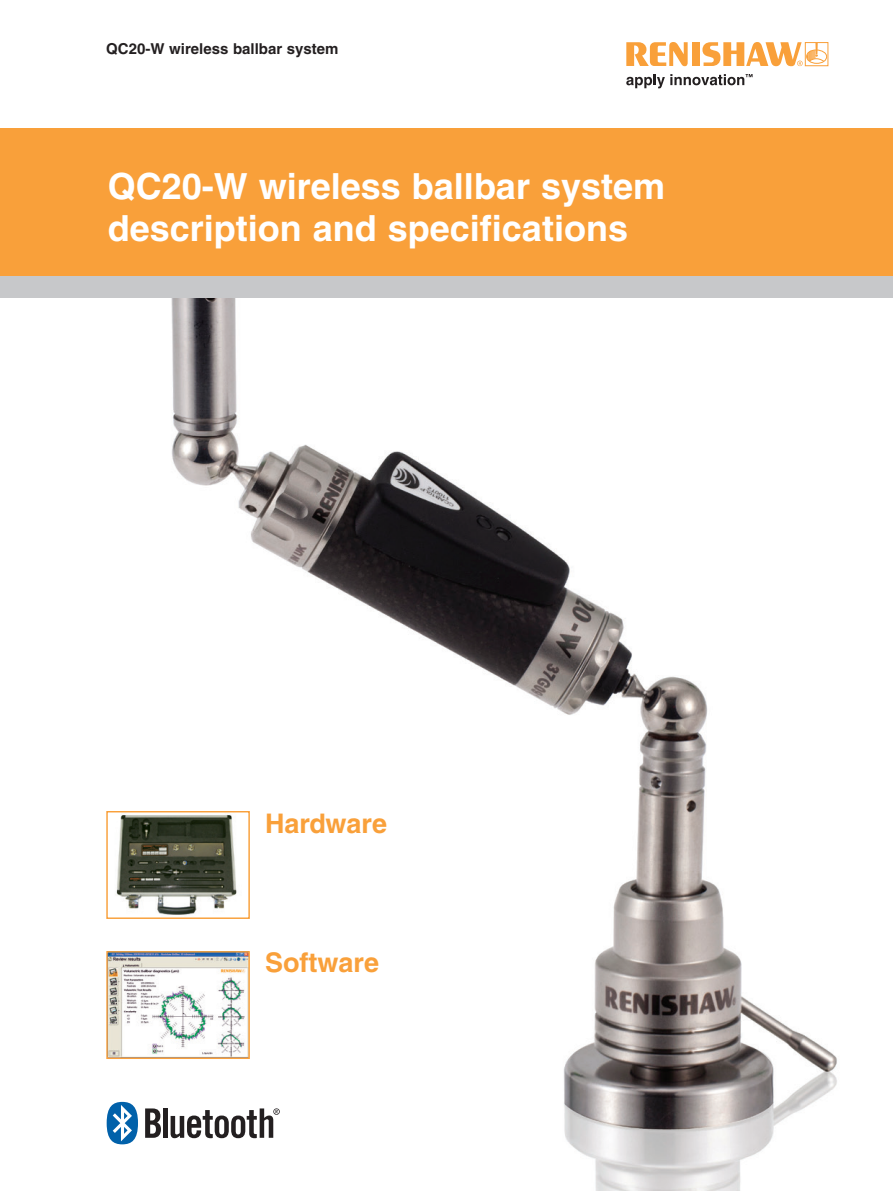
<style>
.page{position:relative;width:893px;height:1191px;background:#fff}
.page>*{position:absolute;margin:0;border:0;box-sizing:border-box;transform-origin:0 0}
.t1{font:700 36px/42px "Helvetica";color:#fff}
.t2{font:700 27px "Helvetica";color:#f9a03a}
.t3{font:700 15px "Helvetica";color:#231f20}
</style>
<div class="page">
<img style="left:106px;top:298px;width:731px;height:893px">
<div style="left:0;top:128px;width:893px;height:148px;background:#f9a03a"></div>
<div style="left:0;top:276px;width:893px;height:22px;background:#c7c8ca"></div>
<div style="left:107px;top:811px;width:142px;height:107px;background:#fff"></div>
<img style="left:115px;top:815px;width:122px;height:100px">
<div style="left:106px;top:811px;width:144px;height:108px;border:1px solid #f9a03a"></div>
<img style="left:108px;top:953px;width:140px;height:104px">
<div style="left:106px;top:951px;width:144px;height:108px;border:1px solid #f9a03a"></div>
<svg style="left:626px;top:42px;width:62px;height:24px"></svg>
<div style="left:692px;top:42px;width:8px;height:24px;background:#f9a03a"></div>
<div style="left:805px;top:42px;width:23px;height:24px;border:1px solid #f9a03a"></div>
<div style="left:806px;top:50px;width:21px;height:14px;border:1px solid #f9a03a;border-radius:50%"></div>
<svg style="left:702px;top:42px;width:122px;height:24px"></svg>
<svg style="left:626px;top:74px;width:127px;height:14px"></svg>
<svg style="left:145px;top:1108px;width:16px;height:29px"></svg>
<div style="left:163px;top:1108px;width:5px;height:29px;background:#231f20"></div>
<svg style="left:107px;top:1101px;width:31px;height:43px"></svg>
<svg style="left:171px;top:1108px;width:109px;height:30px"></svg>
<p class="t3" style="left:106px;top:40px;width:234px">QC20-W wireless ballbar system</p>
<p class="t1" style="left:108px;top:165px;width:559px">QC20-W wireless ballbar system description and specifications</p>
<p class="t2" style="left:265px;top:807px;width:124px">Hardware</p>
<p class="t2" style="left:265px;top:946px;width:116px">Software</p>
</div>
